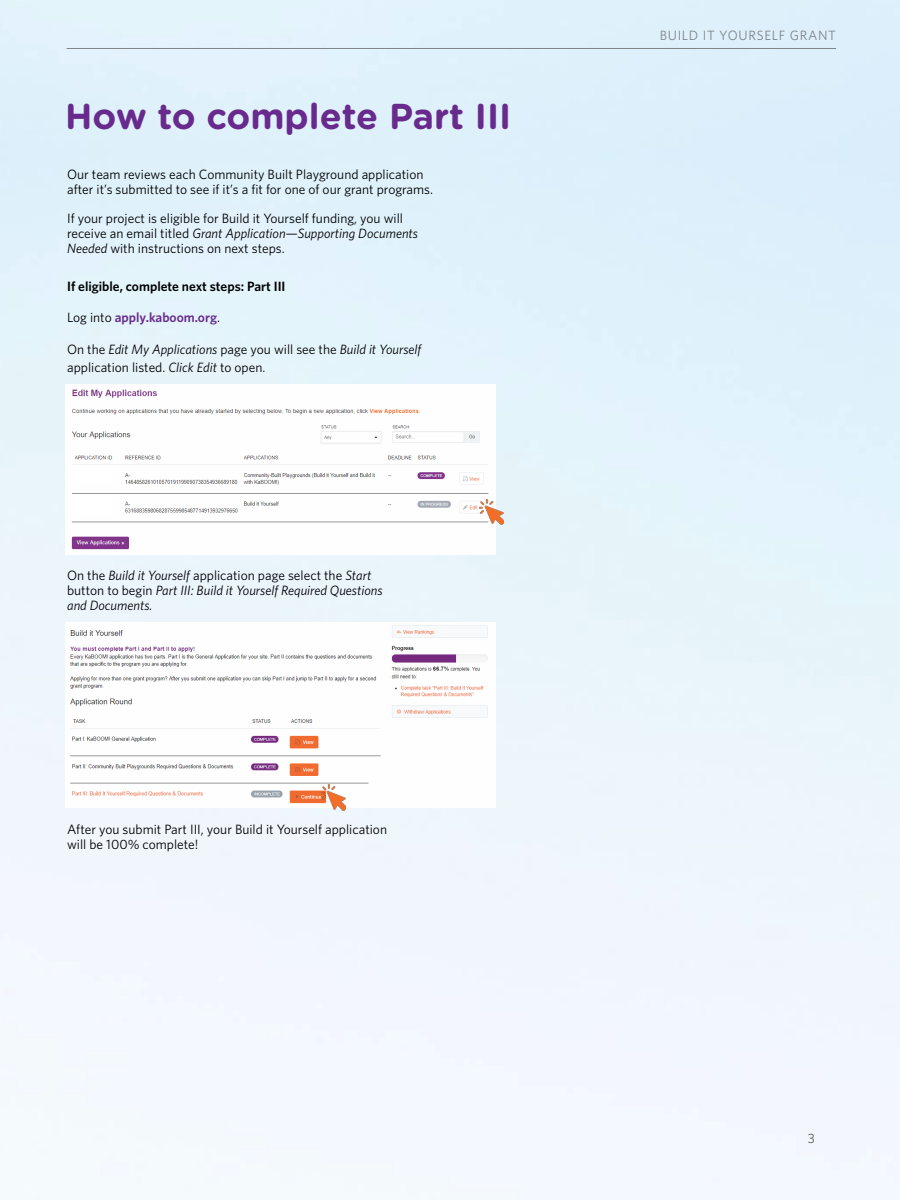
<style>
.page{position:relative;width:900px;height:1200px;background:#fff}
.page>*{position:absolute;margin:0;border:0;box-sizing:border-box;transform-origin:0 0}
.t1{font:700 36px "Gotham Rounded";color:#682b8d}
.t2{font:13.5px/15px "Whitney";color:#000}
.t3{font:italic 13.5px/15px "Whitney";color:#000}
.t4{font:600 13.5px "Whitney";color:#000}
.t5{font:600 13.5px "Whitney";color:#682b8d}
.t6{font:13.5px "Whitney";letter-spacing:.05em;color:#595959}
.s1{font-style:italic}
.s2{font-weight:400;color:#000}
.s3{font-style:normal}
</style>
<div class="page">
<img style="left:0;top:0;width:900px;height:1200px">
<hr style="left:67px;top:48px;width:769px;height:1px;background:#595959">
<img style="left:65px;top:384px;width:431px;height:170px">
<img style="left:66px;top:622px;width:430px;height:186px">
<img style="left:479px;top:499px;width:25px;height:26px">
<div style="left:70px;top:465px;width:42px;height:18px;background:#fff"></div>
<div style="left:70px;top:496px;width:42px;height:17px;background:#fff"></div>
<img style="left:321px;top:785px;width:25px;height:25px">
<h1 class="t1" style="left:65px;top:89px;width:447px">How to complete Part III</h1>
<p class="t2" style="left:67px;top:167px;width:367px">Our team reviews each Community Built Playground application after it’s submitted to see if it’s a fit for one of our grant programs.</p>
<p class="t2" style="left:67px;top:210px;width:352px">If your project is eligible for Build it Yourself funding, you will receive an email titled <span class="s1">Grant Application—Supporting Documents<br>Needed</span> with instructions on next steps.</p>
<p class="t4" style="left:67px;top:277px;width:220px">If eligible, complete next steps: Part III</p>
<p class="t5" style="left:67px;top:309px;width:154px"><span class="s2">Log into</span> apply.kaboom.org<span class="s2">.</span></p>
<p class="t2" style="left:67px;top:340px;width:356px;line-height:18px">On the <span class="s1">Edit My Applications</span> page you will see the <span class="s1">Build it Yourself </span>application listed. <span class="s1">Click Edit</span> to open.</p>
<p class="t3" style="left:67px;top:568px;width:317px"><span class="s3">On the</span> Build it Yourself <span class="s3">application page select the</span> Start <span class="s3">button to begin</span> Part III: Build it Yourself Required Questions and Documents.</p>
<p class="t2" style="left:67px;top:821px;width:321px">After you submit Part III, your Build it Yourself application will be 100% complete!</p>
<p class="t6" style="left:660px;top:26px;width:178px">BUILD IT YOURSELF GRANT</p>
<p class="t6" style="left:808px;top:1129px;width:9px">3</p>
</div>
